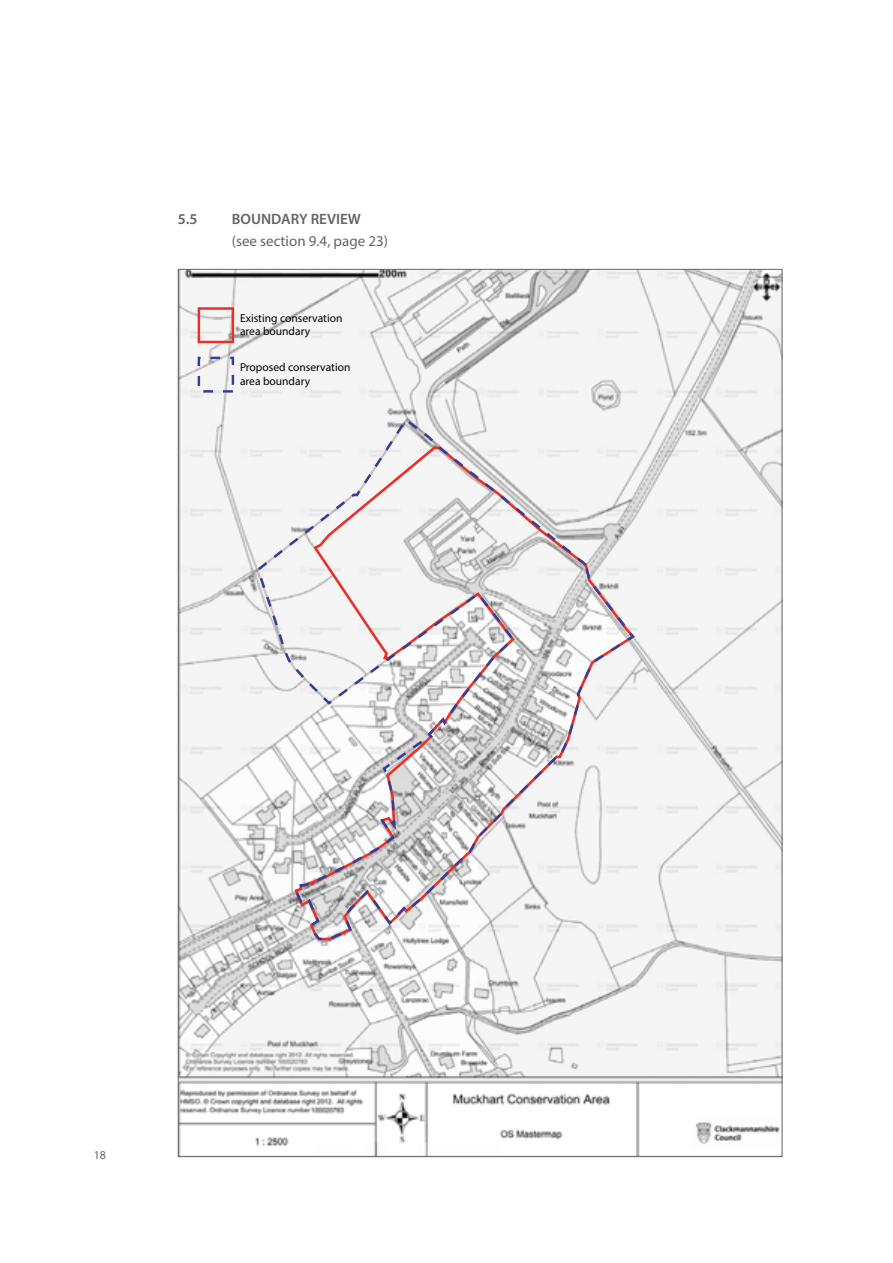
<style>
.page{position:relative;width:893px;height:1263px;background:#fff}
.page>*{position:absolute;margin:0;border:0;box-sizing:border-box;transform-origin:0 0}
.t1{font:15px "Myriad Pro";color:#636466}
.t2{font:600 15px "Myriad Pro";color:#636466}
.t3{font:12px "Myriad Pro";color:#636466}
.t4{font:11.55px/13.8px "Myriad Pro";color:#000}
</style>
<div class="page">
<img style="left:180px;top:271px;width:600px;height:884px">
<div style="left:198px;top:307px;width:36px;height:36px;border:2px solid #ee2d24"></div>
<svg style="left:255px;top:416px;width:381px;height:525px"></svg>
<div style="left:198px;top:357px;width:36px;height:36px;border:2px dashed #323f99"></div>
<p class="t2" style="left:178px;top:209px;width:21px">5.5</p>
<p class="t2" style="left:232px;top:209px;width:131px">BOUNDARY REVIEW</p>
<p class="t1" style="left:232px;top:232px;width:158px">(see section 9.4, page 23)</p>
<p class="t4" style="left:240px;top:311px;width:104px">Existing conservation area boundary</p>
<p class="t4" style="left:240px;top:360px;width:112px">Proposed conservation area boundary</p>
<p class="t3" style="left:94px;top:1148px;width:14px">18</p>
</div>
